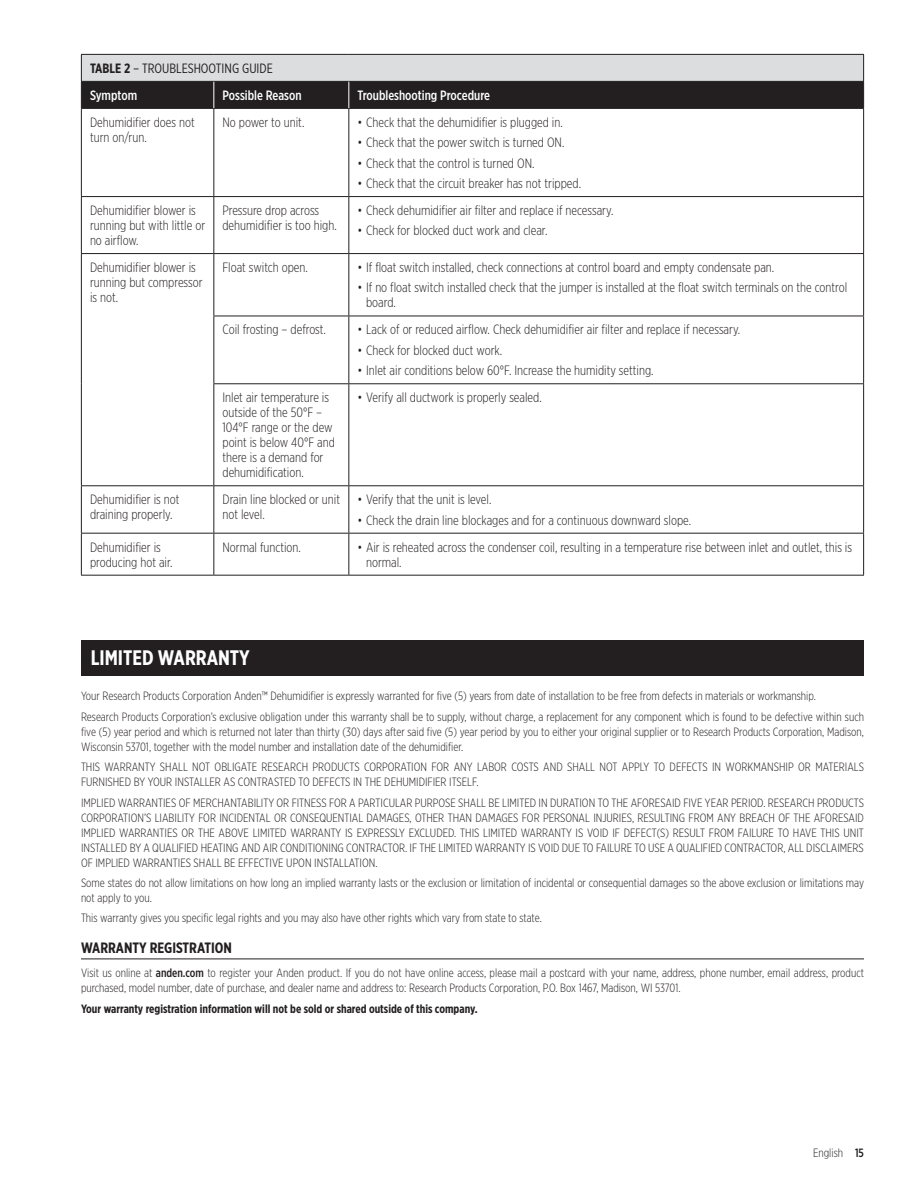
<style>
.page{position:relative;width:918px;height:1188px;background:#fff}
.page>*{position:absolute;margin:0;border:0;box-sizing:border-box;transform-origin:0 0}
.t1{font:700 21px "Gotham X Narrow";color:#fff}
.t2{font:700 15px "Gotham X Narrow";color:#231f20}
.t3{font:300 13.5px/15px "Gotham X Narrow";color:#231f20}
.t4{font:500 13.5px "Gotham X Narrow";color:#fff}
.t5{font:13.5px/27px "Gotham X Narrow";color:#231f20}
.t6{font:300 12px/15px "Gotham X Narrow";color:#231f20}
.t7{font:700 12px "Gotham X Narrow";color:#231f20}
.s1{font-weight:700}
.s2{font-weight:500;color:#fff}
.s3{font-weight:500}
</style>
<div class="page">
<hr style="left:213px;top:109px;width:1px;height:87px;background:#231f20">
<hr style="left:81px;top:196px;width:133px;height:1px;background:#231f20">
<hr style="left:214px;top:196px;width:135px;height:1px;background:#231f20">
<hr style="left:213px;top:197px;width:1px;height:56px;background:#231f20">
<hr style="left:348px;top:197px;width:1px;height:56px;background:#231f20">
<hr style="left:81px;top:253px;width:133px;height:1px;background:#231f20">
<hr style="left:214px;top:253px;width:135px;height:1px;background:#231f20">
<hr style="left:213px;top:254px;width:1px;height:62px;background:#231f20">
<hr style="left:349px;top:253px;width:515px;height:1px;background:#231f20">
<hr style="left:348px;top:254px;width:1px;height:62px;background:#231f20">
<hr style="left:213px;top:316px;width:136px;height:1px;background:#231f20">
<hr style="left:213px;top:316px;width:1px;height:67px;background:#231f20">
<hr style="left:349px;top:316px;width:515px;height:1px;background:#231f20">
<hr style="left:348px;top:316px;width:1px;height:67px;background:#231f20">
<hr style="left:213px;top:383px;width:136px;height:1px;background:#231f20">
<hr style="left:213px;top:384px;width:1px;height:101px;background:#231f20">
<hr style="left:349px;top:383px;width:515px;height:1px;background:#231f20">
<hr style="left:348px;top:384px;width:1px;height:101px;background:#231f20">
<hr style="left:81px;top:485px;width:133px;height:1px;background:#231f20">
<hr style="left:214px;top:485px;width:135px;height:1px;background:#231f20">
<hr style="left:213px;top:486px;width:1px;height:47px;background:#231f20">
<hr style="left:349px;top:485px;width:515px;height:1px;background:#231f20">
<hr style="left:348px;top:486px;width:1px;height:47px;background:#231f20">
<hr style="left:81px;top:109px;width:1px;height:87px;background:#231f20">
<hr style="left:863px;top:109px;width:1px;height:87px;background:#231f20">
<hr style="left:81px;top:197px;width:1px;height:56px;background:#231f20">
<hr style="left:863px;top:197px;width:1px;height:56px;background:#231f20">
<hr style="left:81px;top:254px;width:1px;height:62px;background:#231f20">
<hr style="left:863px;top:254px;width:1px;height:62px;background:#231f20">
<hr style="left:81px;top:316px;width:1px;height:68px;background:#231f20">
<hr style="left:863px;top:316px;width:1px;height:67px;background:#231f20">
<hr style="left:81px;top:384px;width:1px;height:101px;background:#231f20">
<hr style="left:863px;top:384px;width:1px;height:101px;background:#231f20">
<hr style="left:81px;top:486px;width:1px;height:47px;background:#231f20">
<hr style="left:863px;top:486px;width:1px;height:47px;background:#231f20">
<hr style="left:81px;top:534px;width:1px;height:41px;background:#231f20">
<hr style="left:863px;top:534px;width:1px;height:41px;background:#231f20">
<hr style="left:81px;top:575px;width:133px;height:1px;background:#231f20">
<hr style="left:214px;top:575px;width:135px;height:1px;background:#231f20">
<hr style="left:349px;top:575px;width:515px;height:1px;background:#231f20">
<hr style="left:81px;top:54px;width:133px;height:1px;background:#231f20">
<hr style="left:214px;top:54px;width:135px;height:1px;background:#231f20">
<hr style="left:349px;top:54px;width:515px;height:1px;background:#231f20">
<hr style="left:81px;top:108px;width:133px;height:1px;background:#231f20">
<hr style="left:214px;top:108px;width:135px;height:1px;background:#231f20">
<hr style="left:349px;top:108px;width:515px;height:1px;background:#231f20">
<svg style="left:81px;top:55px;width:783px;height:53px;background:#7d7c7d"></svg>
<hr style="left:348px;top:109px;width:1px;height:87px;background:#231f20">
<hr style="left:213px;top:534px;width:1px;height:41px;background:#231f20">
<hr style="left:348px;top:534px;width:1px;height:41px;background:#231f20">
<hr style="left:81px;top:533px;width:133px;height:1px;background:#231f20">
<hr style="left:349px;top:196px;width:515px;height:1px;background:#231f20">
<hr style="left:214px;top:533px;width:135px;height:1px;background:#231f20">
<hr style="left:349px;top:533px;width:515px;height:1px;background:#231f20">
<hr style="left:81px;top:959px;width:783px;height:1px;background:#231f20">
<div style="left:81px;top:640px;width:783px;height:36px;background:#231f20"></div>
<p class="t5" style="left:90px;top:54px;width:184px"><span class="s1">TABLE 2</span> – TROUBLESHOOTING GUIDE<br><span class="s2">Symptom</span></p>
<p class="t4" style="left:222px;top:87px;width:81px">Possible Reason</p>
<p class="t4" style="left:357px;top:87px;width:134px">Troubleshooting Procedure</p>
<p class="t3" style="left:90px;top:114px;width:106px">Dehumidifier does not turn on/run.</p>
<p class="t3" style="left:222px;top:114px;width:82px">No power to unit.</p>
<p class="t3" style="left:357px;top:114px;width:205px">• Check that the dehumidifier is plugged in.</p>
<p class="t3" style="left:357px;top:135px;width:207px">• Check that the power switch is turned ON.</p>
<p class="t3" style="left:357px;top:155px;width:177px">• Check that the control is turned ON.</p>
<p class="t3" style="left:357px;top:175px;width:224px">• Check that the circuit breaker has not tripped.</p>
<p class="t3" style="left:90px;top:202px;width:117px">Dehumidifier blower is running but with little or no airflow.</p>
<p class="t3" style="left:222px;top:202px;width:114px">Pressure drop across dehumidifier is too high.</p>
<p class="t3" style="left:357px;top:202px;width:256px">• Check dehumidifier air filter and replace if necessary.</p>
<p class="t3" style="left:357px;top:223px;width:190px">• Check for blocked duct work and clear.</p>
<p class="t3" style="left:90px;top:259px;width:114px">Dehumidifier blower is running but compressor is not.</p>
<p class="t3" style="left:222px;top:259px;width:85px">Float switch open.</p>
<p class="t3" style="left:357px;top:259px;width:417px">• If float switch installed, check connections at control board and empty condensate pan.</p>
<p class="t3" style="left:366px;top:280px;width:483px;text-indent:-9px">• If no float switch installed check that the jumper is installed at the float switch terminals on the control board.</p>
<p class="t3" style="left:222px;top:322px;width:103px">Coil frosting – defrost.</p>
<p class="t3" style="left:357px;top:322px;width:383px">• Lack of or reduced airflow. Check dehumidifier air filter and replace if necessary.</p>
<p class="t3" style="left:357px;top:342px;width:145px">• Check for blocked duct work.</p>
<p class="t3" style="left:357px;top:363px;width:296px">• Inlet air conditions below 60°F. Increase the humidity setting.</p>
<p class="t3" style="left:222px;top:390px;width:114px">Inlet air temperature is outside of the 50°F –<br>104°F range or the dew point is below 40°F and there is a demand for dehumidification.</p>
<p class="t3" style="left:357px;top:390px;width:184px">• Verify all ductwork is properly sealed.</p>
<p class="t3" style="left:90px;top:492px;width:91px">Dehumidifier is not draining properly.</p>
<p class="t3" style="left:222px;top:492px;width:119px">Drain line blocked or unit not level.</p>
<p class="t3" style="left:357px;top:492px;width:134px">• Verify that the unit is level.</p>
<p class="t3" style="left:357px;top:512px;width:334px">• Check the drain line blockages and for a continuous downward slope.</p>
<p class="t3" style="left:90px;top:539px;width:83px">Dehumidifier is producing hot air.</p>
<p class="t3" style="left:222px;top:539px;width:78px">Normal function.</p>
<p class="t3" style="left:366px;top:539px;width:487px;text-indent:-9px">• Air is reheated across the condenser coil, resulting in a temperature rise between inlet and outlet, this is normal.</p>
<h1 class="t1" style="left:91px;top:645px;width:161px">LIMITED WARRANTY</h1>
<p class="t6" style="left:81px;top:686px;width:785px;line-height:20.4px">Your Research Products Corporation Anden™ Dehumidifier is expressly warranted for five (5) years from date of installation to be free from defects in materials or workmanship.<br>Research Products Corporation’s exclusive obligation under this warranty shall be to supply, without charge, a replacement for any component which is found to be defective within such</p>
<p class="t6" style="left:81px;top:724px;width:784px">five (5) year period and which is returned not later than thirty (30) days after said five (5) year period by you to either your original supplier or to Research Products Corporation, Madison,<br>Wisconsin 53701, together with the model number and installation date of the dehumidifier.</p>
<p class="t6" style="left:81px;top:759px;width:784px">THIS WARRANTY SHALL NOT OBLIGATE RESEARCH PRODUCTS CORPORATION FOR ANY LABOR COSTS AND SHALL NOT APPLY TO DEFECTS IN WORKMANSHIP OR MATERIALS<br>FURNISHED BY YOUR INSTALLER AS CONTRASTED TO DEFECTS IN THE DEHUMIDIFIER ITSELF.</p>
<p class="t6" style="left:81px;top:795px;width:785px;text-align:justify">IMPLIED WARRANTIES OF MERCHANTABILITY OR FITNESS FOR A PARTICULAR PURPOSE SHALL BE LIMITED IN DURATION TO THE AFORESAID FIVE YEAR PERIOD. RESEARCH PRODUCTS CORPORATION’S LIABILITY FOR INCIDENTAL OR CONSEQUENTIAL DAMAGES, OTHER THAN DAMAGES FOR PERSONAL INJURIES, RESULTING FROM ANY BREACH OF THE AFORESAID IMPLIED WARRANTIES OR THE ABOVE LIMITED WARRANTY IS EXPRESSLY EXCLUDED. THIS LIMITED WARRANTY IS VOID IF DEFECT(S) RESULT FROM FAILURE TO HAVE THIS UNIT INSTALLED BY A QUALIFIED HEATING AND AIR CONDITIONING CONTRACTOR. IF THE LIMITED WARRANTY IS VOID DUE TO FAILURE TO USE A QUALIFIED CONTRACTOR, ALL DISCLAIMERS OF IMPLIED WARRANTIES SHALL BE EFFECTIVE UPON INSTALLATION.</p>
<p class="t6" style="left:81px;top:875px;width:785px">Some states do not allow limitations on how long an implied warranty lasts or the exclusion or limitation of incidental or consequential damages so the above exclusion or limitations may not apply to you.</p>
<p class="t6" style="left:81px;top:910px;width:461px">This warranty gives you specific legal rights and you may also have other rights which vary from state to state.</p>
<p class="t2" style="left:81px;top:938px;width:152px">WARRANTY REGISTRATION</p>
<p class="t6" style="left:81px;top:966px;width:785px">Visit us online at <span class="s3">anden.com</span> to register your Anden product. If you do not have online access, please mail a postcard with your name, address, phone number, email address, product purchased, model number, date of purchase, and dealer name and address to: Research Products Corporation, P.O. Box 1467, Madison, WI 53701.</p>
<p class="t7" style="left:81px;top:1001px;width:398px">Your warranty registration information will not be sold or shared outside of this company.</p>
<p class="t6" style="left:813px;top:1145px;width:52px">English <span class="s3">15</span></p>
</div>
